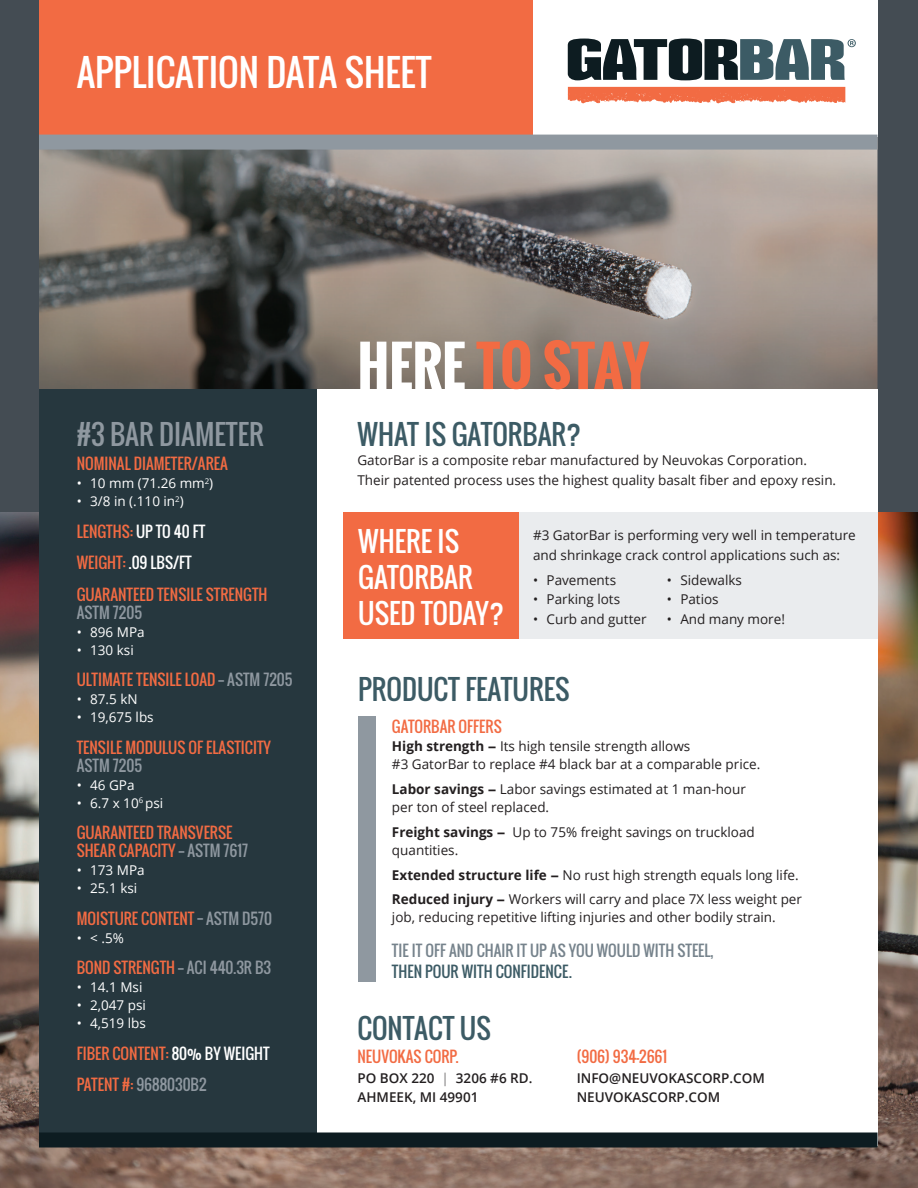
<style>
.page{position:relative;width:918px;height:1188px;background:#fff}
.page>*{position:absolute;margin:0;border:0;box-sizing:border-box;transform-origin:0 0}
.headline_all_caps{font:700 54px "Oswald";color:#f26b43}
.headline_all_caps-2{font:36px "Oswald";color:#fff}
.headline_all_caps-3{font:27px "Oswald";color:#3c5b65}
.headline_all_caps-4{font:27px/36px "Oswald";color:#fff}
.headline_all_caps-5{font:27px "Oswald";color:#8f98a0}
.sub_head_all_caps{font:15px/18px "Oswald";color:#f26b43}
.sub_head_all_caps-2{font:15px/21px "Oswald";color:#76838c}
.sub_head_all_caps-3{font:15px "Oswald";color:#8f98a0}
.sub_head_all_caps-4{font:15px "Oswald";color:#fff}
.bulleted_text{font:13.5px/18px "Open Sans";color:#231f20}
.t1{font:13.5px "Open Sans";color:#fff}
.body_text{font:600 13.5px "Open Sans";color:#231f20}
.s1{color:#fff}
.s2{color:#f26b43}
.s3{color:#8f98a0}
.s4{font-weight:700}
.s5{color:#3c5b65}
.s6{color:#939192}
</style>
<div class="page">
<div style="left:0;top:0;width:918px;height:514px;background:#444c53"></div>
<img style="left:0;top:513px;width:918px;height:675px">
<img style="left:39px;top:150px;width:839px;height:239px">
<div style="left:39px;top:389px;width:839px;height:757px;background:#fff"></div>
<div style="left:39px;top:0;width:839px;height:136px;background:#fff"></div>
<div style="left:39px;top:389px;width:277px;height:749px;background:#26373e"></div>
<div style="left:39px;top:0;width:493px;height:136px;background:#f26b43"></div>
<div style="left:39px;top:135px;width:839px;height:15px;background:#8f98a0"></div>
<div style="left:39px;top:1132px;width:839px;height:16px;background:#0d1c21"></div>
<svg style="left:567px;top:87px;width:278px;height:16px;background:#f37b58"></svg>
<svg style="left:568px;top:39px;width:288px;height:41px"></svg>
<div style="left:518px;top:513px;width:360px;height:126px;background:#eaecee"></div>
<div style="left:343px;top:513px;width:175px;height:126px;background:#f26b43"></div>
<div style="left:358px;top:716px;width:18px;height:266px;background:#8f98a0"></div>
<p class="headline_all_caps-2" style="left:77px;top:46px;width:356px">APPLICATION DATA SHEET</p>
<p class="headline_all_caps-5" style="left:77px;top:414px;width:189px">#3 BAR DIAMETER</p>
<p class="sub_head_all_caps" style="left:77px;top:455px;width:153px">NOMINAL DIAMETER/AREA</p>
<p class="t1" style="left:77px;top:474px;width:138px">• 10 mm (71.26 mm<sup>2</sup>)</p>
<p class="t1" style="left:77px;top:492px;width:109px">• 3/8 in (.110 in<sup>2</sup>)</p>
<p class="sub_head_all_caps" style="left:77px;top:522px;width:130px">LENGTHS: <span class="s1">UP TO 40 FT</span></p>
<p class="sub_head_all_caps-4" style="left:77px;top:552px;width:117px"><span class="s2">WEIGHT:</span> .09 LBS/FT</p>
<p class="sub_head_all_caps" style="left:77px;top:585px;width:192px">GUARANTEED TENSILE STRENGTH<br><span class="s3">ASTM 7205</span></p>
<p class="t1" style="left:77px;top:623px;width:69px">• 896 MPa</p>
<p class="t1" style="left:77px;top:641px;width:59px">• 130 ksi</p>
<p class="sub_head_all_caps" style="left:77px;top:671px;width:217px">ULTIMATE TENSILE LOAD <span class="s3">– ASTM 7205</span></p>
<p class="t1" style="left:77px;top:690px;width:63px">• 87.5 kN</p>
<p class="t1" style="left:77px;top:708px;width:79px">• 19,675 lbs</p>
<p class="sub_head_all_caps" style="left:77px;top:738px;width:196px">TENSILE MODULUS OF ELASTICITY<br><span class="s3">ASTM 7205</span></p>
<p class="t1" style="left:77px;top:776px;width:59px">• 46 GPa</p>
<p class="t1" style="left:77px;top:794px;width:88px">• 6.7 x 10<sup>6</sup> psi</p>
<p class="sub_head_all_caps" style="left:77px;top:824px;width:173px">GUARANTEED TRANSVERSE<br>SHEAR CAPACITY <span class="s3">– ASTM 7617</span></p>
<p class="t1" style="left:77px;top:861px;width:69px">• 173 MPa</p>
<p class="t1" style="left:77px;top:879px;width:62px">• 25.1 ksi</p>
<p class="sub_head_all_caps" style="left:77px;top:909px;width:197px">MOISTURE CONTENT <span class="s3">– ASTM D570</span></p>
<p class="t1" style="left:77px;top:929px;width:49px">• &lt; .5%</p>
<p class="sub_head_all_caps" style="left:77px;top:959px;width:196px">BOND STRENGTH <span class="s3">– ACI 440.3R B3</span></p>
<p class="t1" style="left:77px;top:978px;width:67px">• 14.1 Msi</p>
<p class="t1" style="left:77px;top:996px;width:71px">• 2,047 psi</p>
<p class="t1" style="left:77px;top:1014px;width:71px">• 4,519 lbs</p>
<p class="sub_head_all_caps" style="left:77px;top:1044px;width:195px">FIBER CONTENT: <span class="s1">80% BY WEIGHT</span></p>
<p class="sub_head_all_caps-3" style="left:77px;top:1074px;width:131px"><span class="s2">PATENT #:</span> 9688030B2</p>
<p class="headline_all_caps" style="left:357px;top:325px;width:293px"><span class="s1">HERE</span> TO STAY</p>
<p class="headline_all_caps-3" style="left:357px;top:414px;width:225px">WHAT IS GATORBAR?</p>
<p class="bulleted_text" style="left:357px;top:450px;width:480px;line-height:19.5px">GatorBar is a composite rebar manufactured by Neuvokas Corporation.<br>Their patented process uses the highest quality basalt fiber and epoxy resin.</p>
<p class="headline_all_caps-4" style="left:358px;top:523px;width:148px">WHERE IS<br>GATORBAR<br>USED TODAY?</p>
<p class="bulleted_text" style="left:533px;top:525px;width:324px;line-height:19.5px">#3 GatorBar is performing very well in temperature and shrinkage crack control applications such as:</p>
<p class="bulleted_text" style="left:667px;top:571px;width:77px">• Sidewalks</p>
<p class="bulleted_text" style="left:667px;top:590px;width:53px">• Patios</p>
<p class="bulleted_text" style="left:667px;top:610px;width:120px">• And many more!</p>
<p class="bulleted_text" style="left:533px;top:571px;width:85px">• Pavements</p>
<p class="bulleted_text" style="left:533px;top:590px;width:89px">• Parking lots</p>
<p class="bulleted_text" style="left:533px;top:610px;width:115px">• Curb and gutter</p>
<p class="headline_all_caps-3" style="left:358px;top:669px;width:213px">PRODUCT FEATURES</p>
<p class="sub_head_all_caps" style="left:392px;top:718px;width:111px">GATORBAR OFFERS</p>
<p class="bulleted_text" style="left:392px;top:737px;width:370px"><span class="s4">High strength -</span> Its high tensile strength allows<br>#3 GatorBar to replace #4 black bar at a comparable price.</p>
<p class="bulleted_text" style="left:392px;top:780px;width:355px"><span class="s4">Labor savings -</span> Labor savings estimated at 1 man-hour per ton of steel replaced.</p>
<p class="bulleted_text" style="left:392px;top:823px;width:364px"><span class="s4">Freight savings -</span> Up to 75% freight savings on truckload quantities.</p>
<p class="bulleted_text" style="left:392px;top:865px;width:408px"><span class="s4">Extended structure life -</span> No rust high strength equals long life.</p>
<p class="bulleted_text" style="left:392px;top:890px;width:412px"><span class="s4">Reduced injury -</span> Workers will carry and place 7X less weight per job, reducing repetitive lifting injuries and other bodily strain.</p>
<p class="sub_head_all_caps-2" style="left:392px;top:940px;width:323px">TIE IT OFF AND CHAIR IT UP AS YOU WOULD WITH STEEL,<br><span class="s5">THEN POUR WITH CONFIDENCE.</span></p>
<p class="headline_all_caps-3" style="left:357px;top:1008px;width:135px">CONTACT US</p>
<p class="sub_head_all_caps" style="left:357px;top:1048px;width:103px">NEUVOKAS CORP.</p>
<p class="body_text" style="left:357px;top:1069px;width:176px">PO BOX 220 <span class="s6">|</span> 3206 #6 RD.</p>
<p class="body_text" style="left:357px;top:1088px;width:122px">AHMEEK, MI 49901</p>
<p class="sub_head_all_caps" style="left:577px;top:1048px;width:92px">(906) 934-2661</p>
<p class="body_text" style="left:577px;top:1069px;width:190px">INFO@NEUVOKASCORP.COM</p>
<p class="body_text" style="left:577px;top:1088px;width:145px">NEUVOKASCORP.COM</p>
</div>
